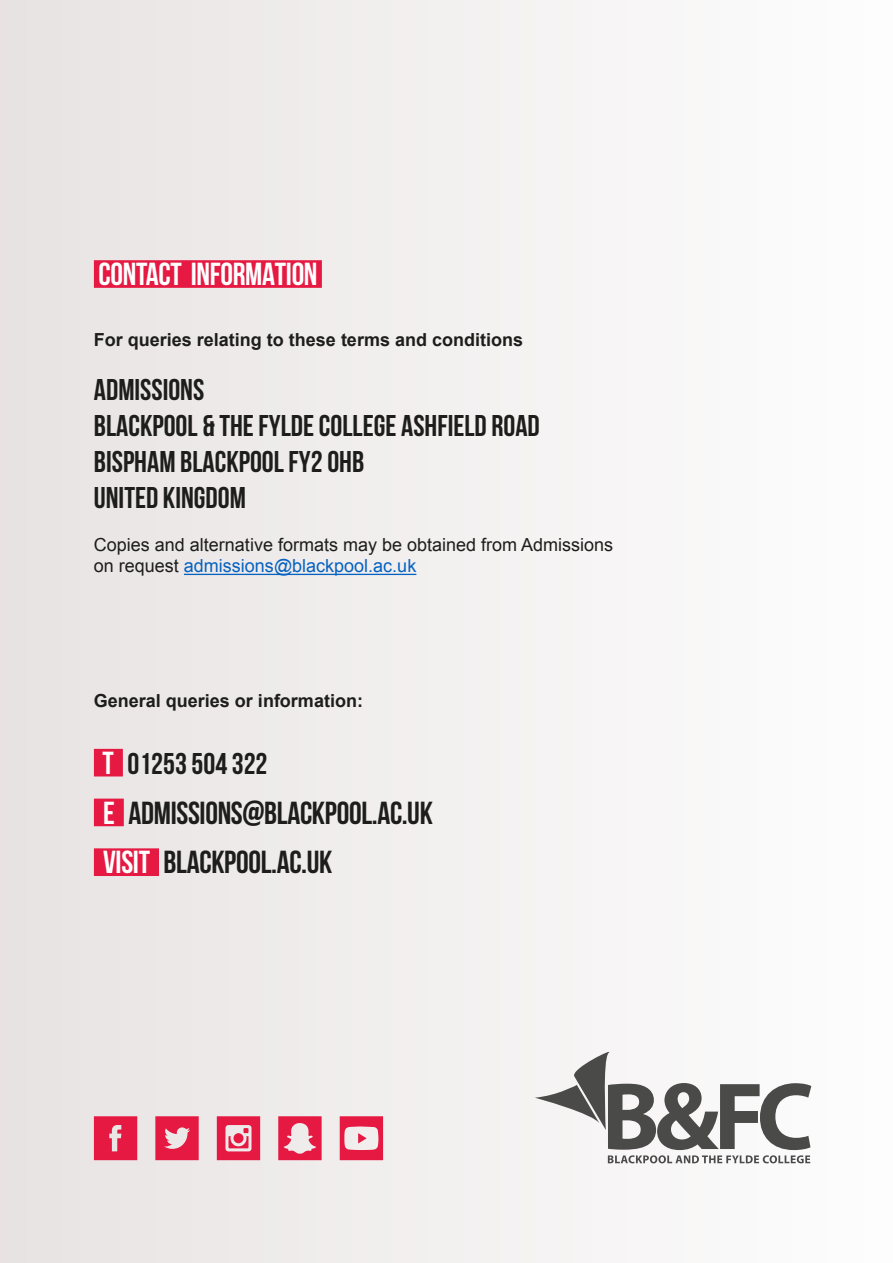
<style>
.page{position:relative;width:893px;height:1263px;background:#fff}
.page>*{position:absolute;margin:0;border:0;box-sizing:border-box;transform-origin:0 0}
.t1{font:700 31.8px/49.8px "Bebas Neue";letter-spacing:-.01em;color:#1d1d1b}
.t2{font:700 31.8px "Bebas Neue";letter-spacing:-.01em;color:#fff}
.t3{font:700 30px/36px "Bebas Neue";color:#1d1d1b}
.t4{font:18px/21.6px "Arial";color:#1d1d1b}
.t5{font:700 18px "Arial";color:#1d1d1b}
.s1{color:#0562c1}
.s2{font-size:31.8px;color:#fff}
.s3{color:#fff}
</style>
<div class="page">
<div style="left:0;top:0;width:893px;height:1263px;background:linear-gradient(to right,#e8e3e2,#fefefe)"></div>
<div style="left:94px;top:260px;width:228px;height:28px;background:#e51941"></div>
<hr style="left:184px;top:574px;width:232px;height:1px;background:#0562c1">
<div style="left:94px;top:749px;width:29px;height:27px;background:#e51941"></div>
<div style="left:94px;top:799px;width:30px;height:27px;background:#e51941"></div>
<div style="left:94px;top:848px;width:65px;height:28px;background:#e51941"></div>
<svg style="left:155px;top:1116px;width:44px;height:44px;background:#e64161"></svg>
<svg style="left:94px;top:1116px;width:43px;height:44px;background:#e52e52"></svg>
<svg style="left:278px;top:1116px;width:44px;height:44px;background:#e85a76"></svg>
<svg style="left:217px;top:1116px;width:43px;height:44px;background:#e74f6c"></svg>
<div style="left:233px;top:1133px;width:10px;height:10px;background:#e51941;border-radius:50%"></div>
<svg style="left:340px;top:1116px;width:43px;height:44px;background:#e96a82"></svg>
<svg style="left:535px;top:1047px;width:333px;height:173px"></svg>
<p class="t2" style="left:99px;top:257px;width:221px">CONTACT INFORMATION</p>
<p class="t5" style="left:94px;top:327px;width:431px">For queries relating to these terms and conditions</p>
<p class="t3" style="left:94px;top:371px;width:447px">ADMISSIONS<br>BLACKPOOL &amp; THE FYLDE COLLEGE ASHFIELD ROAD<br>BISPHAM BLACKPOOL FY2 0HB<br>UNITED KINGDOM</p>
<p class="t4" style="left:94px;top:534px;width:521px">Copies and alternative formats may be obtained from Admissions on request <span class="s1">admissions@blackpool.ac.uk</span></p>
<p class="t5" style="left:94px;top:689px;width:271px">General queries or information:</p>
<p class="t3" style="left:103px;top:745px;width:166px"><span class="s2">T</span> 01253 504 322</p>
<p class="t1" style="left:103px;top:787px;width:331px"><span class="s3">E</span> ADMISSIONS@BLACKPOOL.AC.UK<br><span class="s3">VISIT</span> BLACKPOOL.AC.UK</p>
</div>
